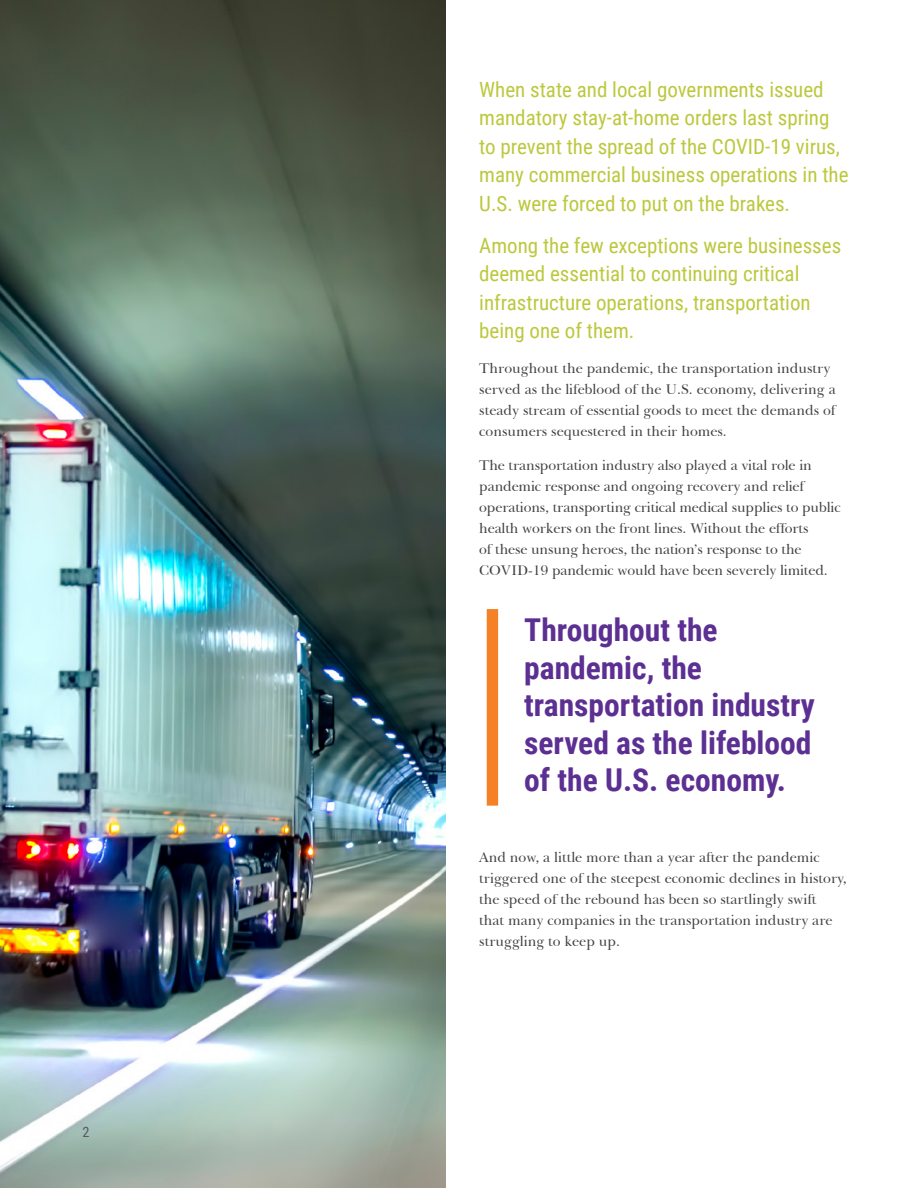
<style>
.page{position:relative;width:918px;height:1188px;background:#fff}
.page>*{position:absolute;margin:0;border:0;box-sizing:border-box;transform-origin:0 0}
.t1{font:700 31.5px/37.5px "Roboto Condensed";color:#5c2f92}
.Intro{font:21px/28.5px "Roboto Condensed";color:#bcc83d}
.Body_Text{font:14.25px/21px "Baskerville BT";color:#414042}
.Body_Text-2{font:14.25px "Roboto Condensed";color:#58595b}
</style>
<div class="page">
<img style="left:0;top:0;width:446px;height:1188px">
<div style="left:487px;top:609px;width:11px;height:197px;background:#f58025"></div>
<p class="Body_Text-2" style="left:82px;top:1122px;width:9px">2</p>
<p class="Intro" style="left:479px;top:74px;width:371px">When state and local governments issued mandatory stay-at-home orders last spring to prevent the spread of the COVID-19 virus, many commercial business operations in the U.S. were forced to put on the brakes.</p>
<p class="Intro" style="left:479px;top:230px;width:364px">Among the few exceptions were businesses deemed essential to continuing critical infrastructure operations, transportation being one of them.</p>
<p class="Body_Text" style="left:479px;top:357px;width:358px">Throughout the pandemic, the transportation industry served as the lifeblood of the U.S. economy, delivering a steady stream of essential goods to meet the demands of consumers sequestered in their homes.</p>
<p class="Body_Text" style="left:479px;top:455px;width:363px">The transportation industry also played a vital role in pandemic response and ongoing recovery and relief operations, transporting critical medical supplies to public health workers on the front lines. Without the efforts<br>of these unsung heroes, the nation’s response to the COVID-19 pandemic would have been severely limited.</p>
<p class="t1" style="left:524px;top:610px;width:292px">Throughout the pandemic, the transportation industry served as the lifeblood of the U.S. economy.</p>
<p class="Body_Text" style="left:479px;top:846px;width:369px">And now, a little more than a year after the pandemic triggered one of the steepest economic declines in history, the speed of the rebound has been so startlingly swift<br>that many companies in the transportation industry are struggling to keep up.</p>
</div>
